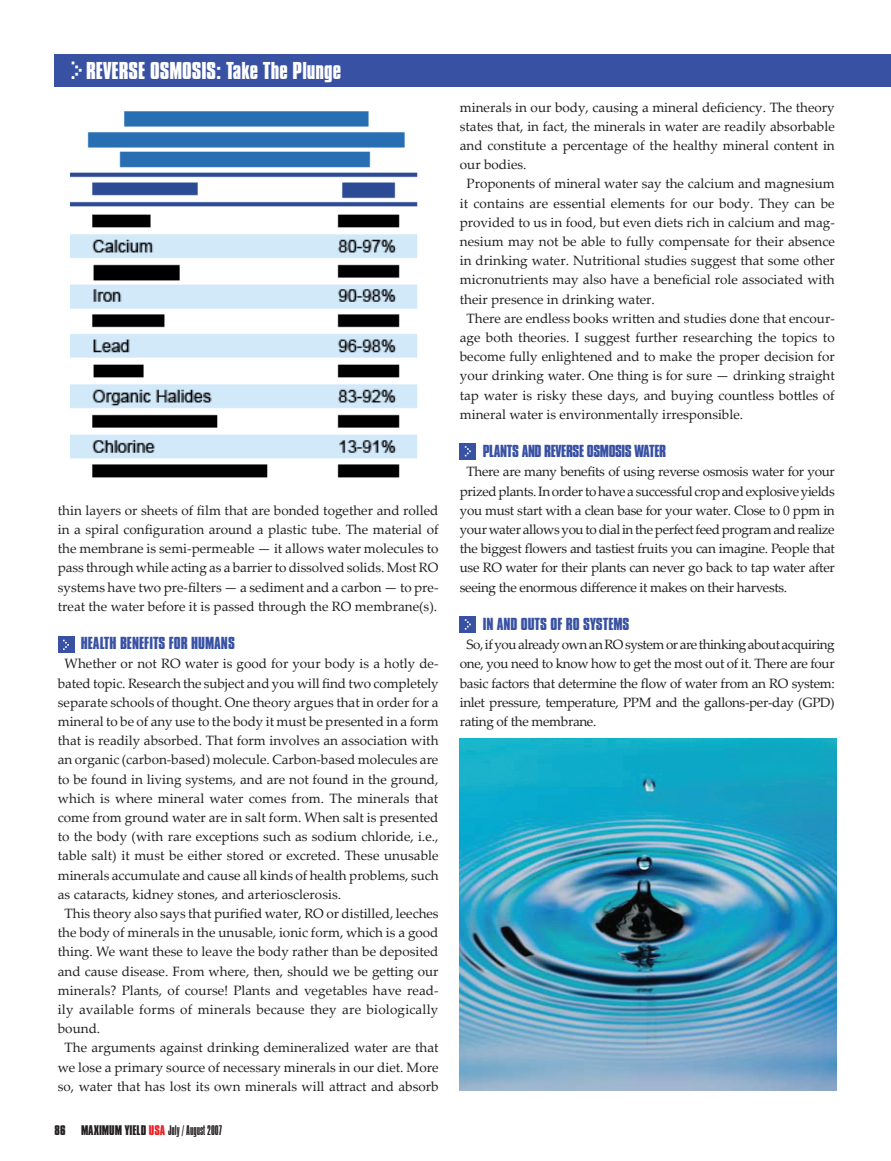
<style>
.page{position:relative;width:891px;height:1161px;background:#fff}
.page>*{position:absolute;margin:0;border:0;box-sizing:border-box;transform-origin:0 0}
.distributor_text{font:700 21px "Compacta BT";color:#fff}
.Helvetica{font:700 15px "Compacta BT";color:#3851a3}
.Helvetica-2{font:700 15px "Compacta BT";letter-spacing:-.025em;color:#3851a3}
.Helvetica-3{font:13.5px/19.2px "Palatino Linotype";color:#231f20;text-align:justify}
.t1{font:300 12px "Compacta BT";color:#231f20}
.t2{font:700 12px "Compacta BT";color:#231f20}
.s1{font-family:"Decoder";font-weight:400;font-size:36px}
.s2{font-weight:700}
.s3{font-weight:700;color:#ee1d23}
</style>
<div class="page">
<img style="left:70px;top:111px;width:348px;height:367px">
<div style="left:58px;top:637px;width:16px;height:16px;background:#3851a3"></div>
<svg style="left:63px;top:640px;width:6px;height:10px"></svg>
<div style="left:460px;top:443px;width:16px;height:16px;background:#3851a3"></div>
<svg style="left:465px;top:446px;width:6px;height:10px"></svg>
<div style="left:460px;top:616px;width:16px;height:16px;background:#3851a3"></div>
<svg style="left:465px;top:619px;width:6px;height:11px"></svg>
<div style="left:54px;top:54px;width:837px;height:33px;background:#3851a3"></div>
<img style="left:460px;top:739px;width:377px;height:352px">
<p class="distributor_text" style="left:72px;top:57px;width:271px"><span class="s1">&gt;</span>REVERSE OSMOSIS: TAKE THE PLUNGE</p>
<p class="Helvetica-3" style="left:58px;top:500px;width:382px">thin layers or sheets of film that are bonded together and rolled in a spiral configuration around a plastic tube. The material of the membrane is semi-permeable — it allows water molecules to pass through while acting as a barrier to dissolved solids. Most RO systems have two pre-filters — a sediment and a carbon — to pre&shy;treat the water before it is passed through the RO membrane(s).</p>
<p class="Helvetica" style="left:81px;top:634px;width:155px">HEALTH BENEFITS FOR HUMANS</p>
<p class="Helvetica-3" style="left:58px;top:654px;width:382px;text-indent:7px">Whether or not RO water is good for your body is a hotly de&shy;bated topic. Research the subject and you will find two completely separate schools of thought. One theory argues that in order for a mineral to be of any use to the body it must be presented in a form that is readily absorbed. That form involves an association with an organic (carbon-based) molecule. Carbon-based molecules are to be found in living systems, and are not found in the ground, which is where mineral water comes from. The minerals that come from ground water are in salt form. When salt is presented to the body (with rare exceptions such as sodium chloride, i.e., table salt) it must be either stored or excreted. These unusable minerals accumulate and cause all kinds of health problems, such as cataracts, kidney stones, and arteriosclerosis.</p>
<p class="Helvetica-3" style="left:58px;top:903px;width:382px;text-indent:7px">This theory also says that purified water, RO or distilled, leeches the body of minerals in the unusable, ionic form, which is a good thing. We want these to leave the body rather than be deposited and cause disease. From where, then, should we be getting our minerals? Plants, of course! Plants and vegetables have read&shy;ily available forms of minerals because they are biologically bound.</p>
<p class="Helvetica-3" style="left:58px;top:1038px;width:382px;text-align:center">The arguments against drinking demineralized water are that we lose a primary source of necessary minerals in our diet. More so, water that has lost its own minerals will attract and absorb</p>
<p class="t2" style="left:55px;top:1123px;width:12px">86</p>
<p class="t1" style="left:81px;top:1123px;width:143px"><span class="s2">MAXIMUM YIELD</span> <span class="s3">USA</span> July / August 2007</p>
<p class="Helvetica-3" style="left:460px;top:97px;width:376px">minerals in our body, causing a mineral deficiency. The theory states that, in fact, the minerals in water are readily absorbable and constitute a percentage of the healthy mineral content in our bodies.</p>
<p class="Helvetica-3" style="left:460px;top:174px;width:377px;text-indent:7px">Proponents of mineral water say the calcium and magnesium it contains are essential elements for our body. They can be provided to us in food, but even diets rich in calcium and mag&shy;nesium may not be able to fully compensate for their absence in drinking water. Nutritional studies suggest that some other micronutrients may also have a beneficial role associated with their presence in drinking water.</p>
<p class="Helvetica-3" style="left:460px;top:308px;width:377px;text-indent:7px">There are endless books written and studies done that encour&shy;age both theories. I suggest further researching the topics to become fully enlightened and to make the proper decision for your drinking water. One thing is for sure — drinking straight tap water is risky these days, and buying countless bottles of mineral water is environmentally irresponsible.</p>
<p class="Helvetica-2" style="left:483px;top:442px;width:185px">PLANTS AND REVERSE OSMOSIS WATER</p>
<p class="Helvetica-3" style="left:460px;top:462px;width:377px;text-indent:7px">There are many benefits of using reverse osmosis water for your prized plants. In order to have a successful crop and explosive yields you must start with a clean base for your water. Close to 0 ppm in your water allows you to dial in the perfect feed program and realize the biggest flowers and tastiest fruits you can imagine. People that use RO water for their plants can never go back to tap water after seeing the enormous difference it makes on their harvests.</p>
<p class="Helvetica" style="left:483px;top:615px;width:134px">IN AND OUTS OF RO SYSTEMS</p>
<p class="Helvetica-3" style="left:460px;top:634px;width:376px;text-indent:7px">So, if you already own an RO system or are thinking about acquiring one, you need to know how to get the most out of it. There are four basic factors that determine the flow of water from an RO system: inlet pressure, temperature, PPM and the gallons-per-day (GPD) rating of the membrane.</p>
</div>
